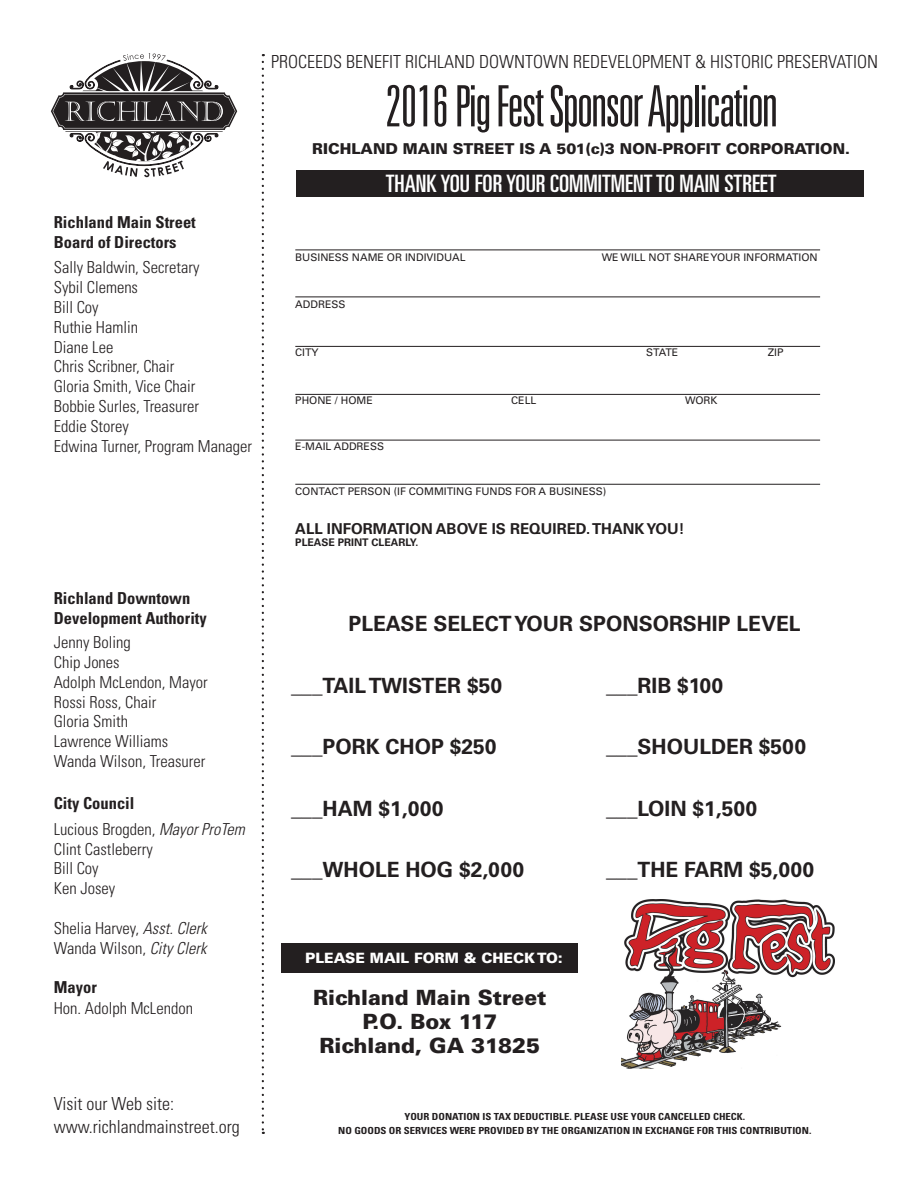
<style>
.page{position:relative;width:918px;height:1188px;background:#fff}
.page>*{position:absolute;margin:0;border:0;box-sizing:border-box;transform-origin:0 0}
.t1{font:300 ultra-condensed 57px "Univers";letter-spacing:-.03em;color:#231f20}
.t2{font:ultra-condensed 24px "Univers";color:#fff;scale:1.04 1}
.t3{font:700 21px "Univers";color:#231f20}
.t4{font:900 21px/24px "Univers";color:#231f20;text-align:center}
.t5{font:300 condensed 18px/22.5px "Univers";color:#231f20}
.t6{font:300 condensed 16.5px/19.8px "Univers";color:#231f20}
.t7{font:700 condensed 16.5px/19.8px "Univers";color:#231f20}
.t8{font:900 15px "Univers";color:#231f20}
.t9{font:700 15px "Univers";color:#231f20}
.t10{font:900 14.25px "Univers";color:#fff}
.t11{font:10.5px "Univers";color:#231f20}
.t12{font:700 10.5px "Univers";color:#231f20}
.t13{font:700 condensed 9.75px/13.5px "Univers";color:#231f20;text-align:center;scale:1.1 1}
.s1{font-weight:700}
.s2{font-style:italic}
.s3{font-size:15px}
</style>
<div class="page">
<hr style="left:295px;top:250px;width:525px;height:1px;background:#231f20">
<hr style="left:295px;top:297px;width:525px;height:1px;background:#231f20">
<hr style="left:295px;top:346px;width:525px;height:1px;background:#231f20">
<hr style="left:295px;top:394px;width:525px;height:1px;background:#231f20">
<hr style="left:295px;top:440px;width:525px;height:1px;background:#231f20">
<hr style="left:295px;top:484px;width:525px;height:1px;background:#231f20">
<svg style="left:262px;top:62px;width:2px;height:1072px"></svg>
<svg style="left:51px;top:53px;width:186px;height:124px"></svg>
<div style="left:281px;top:943px;width:297px;height:30px;background:#231f20"></div>
<div style="left:296px;top:170px;width:568px;height:27px;background:#231f20"></div>
<img style="left:622px;top:900px;width:212px;height:168px">
<p class="t7" style="left:54px;top:212px;width:144px">Richland Main Street<br>Board of Directors</p>
<p class="t6" style="left:54px;top:258px;width:200px">Sally Baldwin, Secretary<br>Sybil Clemens<br>Bill Coy<br>Ruthie Hamlin<br>Diane Lee<br>Chris Scribner, Chair<br>Gloria Smith, Vice Chair<br>Bobbie Surles, Treasurer<br>Eddie Storey<br>Edwina Turner, Program Manager</p>
<p class="t7" style="left:54px;top:589px;width:155px">Richland Downtown<br>Development Authority</p>
<p class="t6" style="left:54px;top:632px;width:155px">Jenny Boling<br>Chip Jones<br>Adolph McLendon, Mayor<br>Rossi Ross, Chair<br>Gloria Smith<br>Lawrence Williams<br>Wanda Wilson, Treasurer</p>
<p class="t6" style="left:54px;top:791px;width:193px;line-height:25.5px"><span class="s1">City Council<br></span>Lucious Brogden, <span class="s2">Mayor ProTem</span></p>
<p class="t6" style="left:54px;top:839px;width:100px">Clint Castleberry<br>Bill Coy<br>Ken Josey</p>
<p class="t6" style="left:54px;top:918px;width:155px">Shelia Harvey, <span class="s2">Asst. Clerk<br></span>Wanda Wilson, <span class="s2">City Clerk</span></p>
<p class="t7" style="left:54px;top:977px;width:45px">Mayor</p>
<p class="t6" style="left:54px;top:998px;width:141px">Hon. Adolph McLendon</p>
<p class="t5" style="left:54px;top:1093px;width:188px">Visit our Web site: www.richlandmainstreet.org</p>
<p class="t5" style="left:271px;top:51px;width:608px">PROCEEDS BENEFIT RICHLAND DOWNTOWN REDEVELOPMENT &amp; HISTORIC PRESERVATION</p>
<h1 class="t1" style="left:385px;top:76px;width:394px">2016 Pig Fest Sponsor Application</h1>
<p class="t8" style="left:312px;top:140px;width:540px">RICHLAND MAIN STREET IS A 501(c)3 NON-PROFIT CORPORATION.</p>
<h2 class="t2" style="left:386px;top:170px;width:377px">THANK YOU FOR YOUR COMMITMENT TO MAIN STREET</h2>
<p class="t11" style="left:295px;top:251px;width:172px">BUSINESS NAME OR INDIVIDUAL</p>
<p class="t11" style="left:602px;top:251px;width:217px">WE WILL NOT SHARE YOUR INFORMATION</p>
<p class="t11" style="left:295px;top:298px;width:52px">ADDRESS</p>
<p class="t11" style="left:295px;top:346px;width:25px">CITY</p>
<p class="t11" style="left:646px;top:346px;width:34px">STATE</p>
<p class="t11" style="left:768px;top:346px;width:17px">ZIP</p>
<p class="t11" style="left:295px;top:394px;width:79px">PHONE / HOME</p>
<p class="t11" style="left:511px;top:394px;width:27px">CELL</p>
<p class="t11" style="left:685px;top:394px;width:34px">WORK</p>
<p class="t11" style="left:295px;top:440px;width:90px">E-MAIL ADDRESS</p>
<p class="t11" style="left:295px;top:485px;width:312px">CONTACT PERSON (IF COMMITING FUNDS FOR A BUSINESS)</p>
<p class="t9" style="left:295px;top:520px;width:391px">ALL INFORMATION ABOVE IS REQUIRED. THANK YOU!</p>
<p class="t12" style="left:295px;top:537px;width:125px">PLEASE PRINT CLEARLY.</p>
<p class="t3" style="left:349px;top:612px;width:454px">PLEASE SELECT YOUR SPONSORSHIP LEVEL</p>
<p class="t3" style="left:291px;top:673px;width:213px">___TAIL TWISTER $50</p>
<p class="t3" style="left:606px;top:673px;width:119px">___RIB $100</p>
<p class="t3" style="left:291px;top:735px;width:207px">___PORK CHOP $250</p>
<p class="t3" style="left:606px;top:735px;width:201px">___SHOULDER $500</p>
<p class="t3" style="left:291px;top:796px;width:154px">___HAM $1,000</p>
<p class="t3" style="left:606px;top:796px;width:153px">___LOIN $1,500</p>
<p class="t3" style="left:291px;top:858px;width:235px">___WHOLE HOG $2,000</p>
<p class="t3" style="left:606px;top:858px;width:210px">___THE FARM $5,000</p>
<p class="t10" style="left:305px;top:949px;width:259px">PLEASE MAIL FORM &amp; CHECK TO<span class="s3">:</span></p>
<p class="t4" style="left:313px;top:985px;width:235px">Richland Main Street<br>P.O. Box 117<br>Richland, GA 31825</p>
<p class="t13" style="left:338px;top:1110px;width:432px">YOUR DONATION IS TAX DEDUCTIBLE. PLEASE USE YOUR CANCELLED CHECK.<br>NO GOODS OR SERVICES WERE PROVIDED BY THE ORGANIZATION IN EXCHANGE FOR THIS CONTRIBUTION.</p>
</div>
